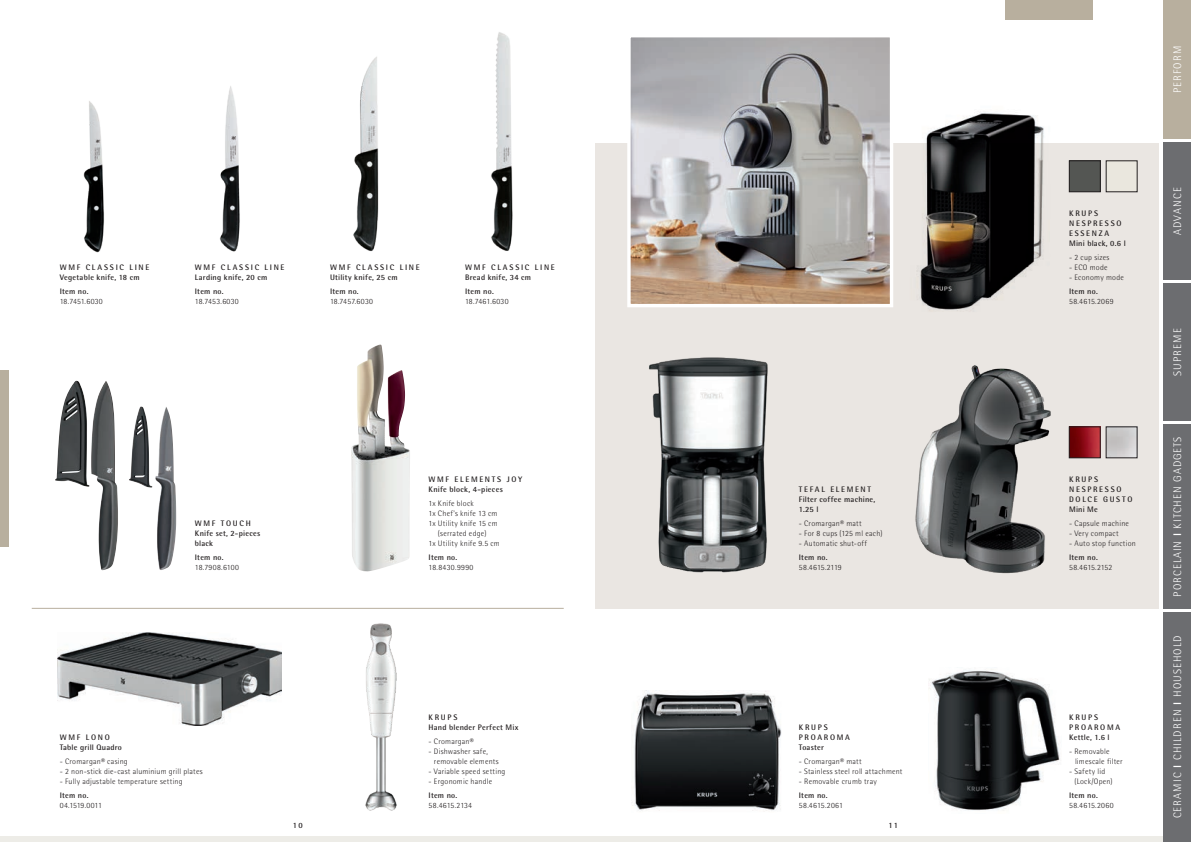
<style>
.page{position:relative;width:1191px;height:842px;background:#fff}
.page>*{position:absolute;margin:0;border:0;box-sizing:border-box;transform-origin:0 0}
.t1{font:300 11px "WMF Rotis";letter-spacing:.1em;color:#fff}
.t2{font:300 8px/10px "WMF Rotis";letter-spacing:.03em;color:#231f20}
.t3{font:500 8px/10px "WMF Rotis";letter-spacing:.035em;color:#231f20}
.t4{font:500 8px/10px "WMF Rotis";letter-spacing:.215em;color:#231f20}
.t5{font:500 8px/10px "WMF Rotis";letter-spacing:.21em;color:#231f20}
.t6{font:500 8px/10px "WMF Rotis";letter-spacing:.055em;color:#231f20}
.t7{font:500 8px/10px "WMF Rotis";letter-spacing:.065em;color:#231f20}
.t8{font:500 8px/10px "WMF Rotis";letter-spacing:.205em;color:#231f20}
.t9{font:300 8px "WMF Rotis";letter-spacing:.005em;color:#231f20}
.t10{font:300 8px "WMF Rotis";letter-spacing:-.005em;color:#231f20}
.s1{font-weight:500}
</style>
<div class="page">
<div style="left:0;top:836px;width:1191px;height:6px;background:#edece7"></div>
<div style="left:595px;top:143px;width:564px;height:465px;background:#eae6e2"></div>
<div style="left:0;top:371px;width:9px;height:176px;background:#b8af9e"></div>
<div style="left:1005px;top:0;width:87px;height:20px;background:#b8af9e"></div>
<hr style="left:32px;top:608px;width:532px;height:1px;background:#b8af9e">
<img style="left:351px;top:344px;width:59px;height:227px">
<img style="left:55px;top:381px;width:107px;height:189px">
<img style="left:928px;top:669px;width:132px;height:142px">
<img style="left:491px;top:32px;width:22px;height:219px">
<img style="left:353px;top:57px;width:26px;height:195px">
<img style="left:83px;top:101px;width:21px;height:152px">
<img style="left:220px;top:86px;width:20px;height:166px">
<img style="left:632px;top:690px;width:150px;height:121px">
<img style="left:631px;top:38px;width:258px;height:265px">
<div style="left:627px;top:34px;width:266px;height:273px;border:3px solid #fff"></div>
<img style="left:889px;top:94px;width:180px;height:217px">
<img style="left:649px;top:357px;width:119px;height:216px">
<img style="left:915px;top:365px;width:136px;height:209px">
<img style="left:365px;top:623px;width:32px;height:188px">
<img style="left:1071px;top:163px;width:27px;height:27px">
<div style="left:1069px;top:161px;width:31px;height:31px;border:1px solid #231f20"></div>
<img style="left:1071px;top:429px;width:27px;height:27px">
<div style="left:1069px;top:427px;width:31px;height:31px;border:1px solid #231f20"></div>
<img style="left:58px;top:632px;width:223px;height:93px">
<div style="left:1162px;top:424px;width:29px;height:184px;background:#6c6d70"></div>
<div style="left:1162px;top:283px;width:29px;height:138px;background:#6c6d70"></div>
<div style="left:1162px;top:143px;width:29px;height:137px;background:#6c6d70"></div>
<div style="left:1162px;top:0;width:29px;height:139px;background:#b8af9e"></div>
<div style="left:1162px;top:612px;width:29px;height:230px;background:#6c6d70"></div>
<p class="t3" style="left:60px;top:262px;width:91px">WMF CLASSIC LINE<br>Vegetable knife, 18 cm</p>
<p class="t3" style="left:60px;top:286px;width:30px">Item no.</p>
<p class="t2" style="left:60px;top:296px;width:45px">18.7451.6030</p>
<p class="t6" style="left:195px;top:262px;width:91px">WMF CLASSIC LINE<br>Larding knife, 20 cm</p>
<p class="t3" style="left:195px;top:286px;width:30px">Item no.</p>
<p class="t2" style="left:195px;top:296px;width:45px">18.7453.6030</p>
<p class="t7" style="left:330px;top:262px;width:91px">WMF CLASSIC LINE<br>Utility knife, 25 cm</p>
<p class="t3" style="left:330px;top:286px;width:30px">Item no.</p>
<p class="t2" style="left:330px;top:296px;width:45px">18.7457.6030</p>
<p class="t8" style="left:465px;top:262px;width:91px">WMF CLASSIC LINE<br>Bread knife, 34 cm</p>
<p class="t3" style="left:465px;top:286px;width:30px">Item no.</p>
<p class="t2" style="left:465px;top:296px;width:45px">18.7461.6030</p>
<p class="t3" style="left:195px;top:518px;width:67px">WMF TOUCH<br>Knife set, 2-pieces black</p>
<p class="t3" style="left:195px;top:552px;width:30px">Item no.</p>
<p class="t2" style="left:195px;top:562px;width:46px">18.7908.6100</p>
<p class="t3" style="left:428px;top:474px;width:95px">WMF ELEMENTS JOY<br>Knife block, 4-pieces</p>
<p class="t2" style="left:428px;top:498px;width:47px">1x Knife block</p>
<p class="t2" style="left:428px;top:508px;width:70px">1x Chef's knife 13 cm</p>
<p class="t2" style="left:428px;top:518px;width:71px">1x Utility knife 15 cm</p>
<p class="t2" style="left:438px;top:528px;width:50px">(serrated edge)</p>
<p class="t2" style="left:428px;top:538px;width:73px">1x Utility knife 9.5 cm</p>
<p class="t3" style="left:428px;top:552px;width:30px">Item no.</p>
<p class="t2" style="left:428px;top:562px;width:46px">18.8430.9990</p>
<p class="t3" style="left:799px;top:484px;width:78px">TEFAL ELEMENT<br>Filter coffee machine,<br>1.25 l</p>
<p class="t2" style="left:799px;top:518px;width:64px">- Cromargan® matt</p>
<p class="t2" style="left:799px;top:528px;width:85px">- For 8 cups (125 ml each)</p>
<p class="t2" style="left:799px;top:538px;width:70px">- Automatic shut-off</p>
<p class="t3" style="left:799px;top:552px;width:30px">Item no.</p>
<p class="t10" style="left:799px;top:563px;width:44px">58.4615.2119</p>
<p class="t3" style="left:60px;top:732px;width:64px">WMF LONO<br>Table grill Quadro</p>
<p class="t2" style="left:60px;top:756px;width:69px">- Cromargan® casing</p>
<p class="t2" style="left:60px;top:766px;width:144px">- 2 non-stick die-cast aluminium grill plates</p>
<p class="t2" style="left:60px;top:776px;width:124px">- Fully adjustable temperature setting</p>
<p class="t3" style="left:60px;top:790px;width:30px">Item no.</p>
<p class="t10" style="left:60px;top:801px;width:44px">04.1519.0011</p>
<p class="t3" style="left:428px;top:712px;width:91px">KRUPS<br>Hand blender Perfect Mix</p>
<p class="t2" style="left:428px;top:736px;width:47px">- Cromargan®</p>
<p class="t2" style="left:434px;top:746px;width:66px;text-indent:-5px">- Dishwasher safe, removable elements</p>
<p class="t2" style="left:428px;top:766px;width:78px">- Variable speed setting</p>
<p class="t2" style="left:428px;top:776px;width:65px">- Ergonomic handle</p>
<p class="t3" style="left:428px;top:790px;width:30px">Item no.</p>
<p class="t9" style="left:428px;top:801px;width:45px">58.4615.2134</p>
<p class="t5" style="left:799px;top:722px;width:53px">KRUPS<br>PROAROMA<br>Toaster</p>
<p class="t2" style="left:799px;top:756px;width:64px">- Cromargan® matt</p>
<p class="t2" style="left:799px;top:766px;width:105px">- Stainless steel roll attachment</p>
<p class="t2" style="left:799px;top:776px;width:80px">- Removable crumb tray</p>
<p class="t3" style="left:799px;top:790px;width:30px">Item no.</p>
<p class="t2" style="left:799px;top:800px;width:46px">58.4615.2061</p>
<p class="t3" style="left:293px;top:820px;width:11px">10</p>
<p class="t3" style="left:888px;top:820px;width:11px">11</p>
<h1 class="t1" style="left:1171px;top:93px;width:49px;rotate:-90deg">PERFORM</h1>
<p class="t4" style="left:1069px;top:208px;width:58px">KRUPS<br>NESPRESSO<br>ESSENZA<br>Mini black, 0.6 l</p>
<p class="t2" style="left:1069px;top:252px;width:42px">- 2 cup sizes</p>
<p class="t2" style="left:1069px;top:262px;width:40px">- ECO mode</p>
<p class="t2" style="left:1069px;top:272px;width:56px">- Economy mode</p>
<p class="t3" style="left:1069px;top:286px;width:30px">Item no.</p>
<p class="t2" style="left:1069px;top:296px;width:46px">58.4615.2069</p>
<p class="t4" style="left:1069px;top:474px;width:65px">KRUPS<br>NESPRESSO<br>DOLCE GUSTO<br>Mini Me</p>
<p class="t2" style="left:1069px;top:518px;width:61px">- Capsule machine</p>
<p class="t2" style="left:1069px;top:528px;width:51px">- Very compact</p>
<p class="t2" style="left:1069px;top:538px;width:68px">- Auto stop function</p>
<p class="t3" style="left:1069px;top:552px;width:30px">Item no.</p>
<p class="t9" style="left:1069px;top:563px;width:45px">58.4615.2152</p>
<p class="t5" style="left:1069px;top:712px;width:53px">KRUPS<br>PROAROMA<br>Kettle, 1.6 l</p>
<p class="t2" style="left:1075px;top:746px;width:49px;text-indent:-6px">- Removable limescale filter</p>
<p class="t2" style="left:1074px;top:766px;width:40px;text-indent:-5px">- Safety lid (Lock/Open)</p>
<p class="t3" style="left:1069px;top:790px;width:30px">Item no.</p>
<p class="t2" style="left:1069px;top:800px;width:46px">58.4615.2060</p>
<h1 class="t1" style="left:1171px;top:235px;width:49px;rotate:-90deg">ADVANCE</h1>
<h1 class="t1" style="left:1171px;top:376px;width:49px;rotate:-90deg">SUPREME</h1>
<h1 class="t1" style="left:1171px;top:596px;width:162px;rotate:-90deg">PORCELAIN <span class="s1">I</span> KITCHEN GADGETS</h1>
<h1 class="t1" style="left:1171px;top:818px;width:184px;rotate:-90deg">CERAMIC <span class="s1">I</span> CHILDREN <span class="s1">I</span> HOUSEHOLD</h1>
</div>
